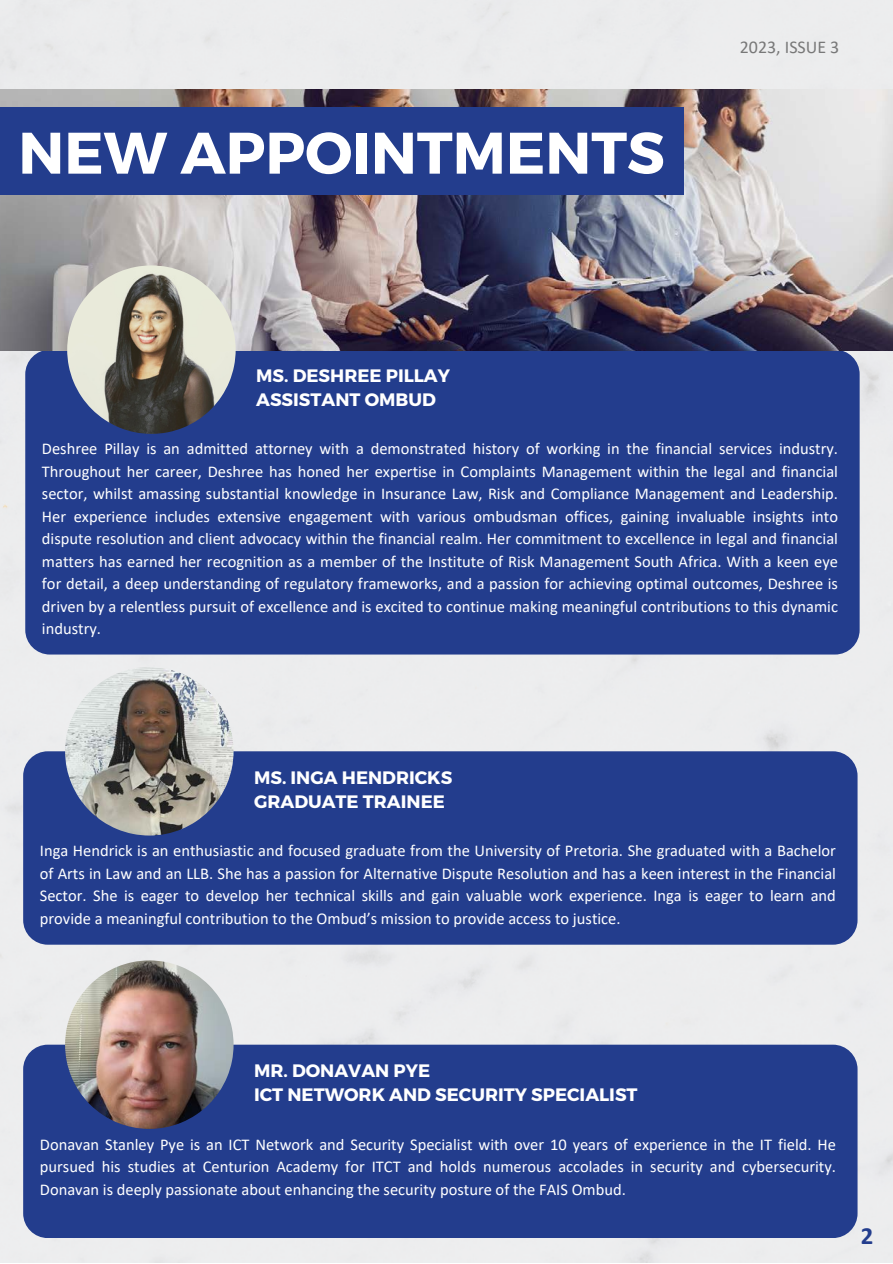
<style>
.page{position:relative;width:893px;height:1264px;background:#fff}
.page>*{position:absolute;margin:0;border:0;box-sizing:border-box;transform-origin:0 0}
.t1{font:700 58.5px "Montserrat";color:#fff}
.t2{font:700 24.75px "Calibri";color:#233d8d}
.t3{font:700 18px "Montserrat";color:#fff}
.t4{font:18px "Calibri";color:#787878}
.t5{font:16.5px/22.5px "Calibri";color:#fff;text-align:justify}
</style>
<div class="page">
<div style="left:0;top:0;width:892px;height:1262px;background:#ecedee"></div>
<div style="left:25px;top:349px;width:834px;height:305px;background:#233d8d;border-radius:25px"></div>
<div style="left:23px;top:751px;width:834px;height:193px;background:#233d8d;border-radius:25px"></div>
<div style="left:23px;top:1044px;width:834px;height:193px;background:#233d8d;border-radius:25px"></div>
<img style="left:0;top:89px;width:892px;height:261px">
<div style="left:0;top:107px;width:683px;height:88px;background:#233d8d"></div>
<img style="left:67px;top:265px;width:169px;height:169px">
<img style="left:65px;top:667px;width:168px;height:168px">
<img style="left:65px;top:960px;width:168px;height:168px">
<p class="t1" style="left:18px;top:115px;width:648px">NEW APPOINTMENTS</p>
<p class="t4" style="left:739px;top:40px;width:101px">2023, ISSUE 3</p>
<p class="t3" style="left:256px;top:364px;width:195px">MS. DESHREE PILLAY</p>
<p class="t3" style="left:256px;top:388px;width:181px">ASSISTANT OMBUD</p>
<p class="t5" style="left:42px;top:439px;width:797px">Deshree Pillay is an admitted attorney with a demonstrated history of working in the financial services industry.<br>Throughout her career, Deshree has honed her expertise in Complaints Management within the legal and financial sector, whilst amassing substantial knowledge in Insurance Law, Risk and Compliance Management and Leadership.<br>Her experience includes extensive engagement with various ombudsman offices, gaining invaluable insights into dispute resolution and client advocacy within the financial realm. Her commitment to excellence in legal and financial matters has earned her recognition as a member of the Institute of Risk Management South Africa. With a keen eye for detail, a deep understanding of regulatory frameworks, and a passion for achieving optimal outcomes, Deshree is driven by a relentless pursuit of excellence and is excited to continue making meaningful contributions to this dynamic industry.</p>
<p class="t3" style="left:254px;top:766px;width:200px">MS. INGA HENDRICKS</p>
<p class="t3" style="left:254px;top:789px;width:192px">GRADUATE TRAINEE</p>
<p class="t5" style="left:40px;top:841px;width:797px">Inga Hendrick is an enthusiastic and focused graduate from the University of Pretoria. She graduated with a Bachelor of Arts in Law and an LLB. She has a passion for Alternative Dispute Resolution and has a keen interest in the Financial Sector. She is eager to develop her technical skills and gain valuable work experience. Inga is eager to learn and provide a meaningful contribution to the Ombud’s mission to provide access to justice.</p>
<p class="t3" style="left:254px;top:1059px;width:178px">MR. DONAVAN PYE</p>
<p class="t3" style="left:254px;top:1082px;width:385px">ICT NETWORK AND SECURITY SPECIALIST</p>
<p class="t5" style="left:40px;top:1134px;width:797px">Donavan Stanley Pye is an ICT Network and Security Specialist with over 10 years of experience in the IT field. He pursued his studies at Centurion Academy for ITCT and holds numerous accolades in security and cybersecurity.<br>Donavan is deeply passionate about enhancing the security posture of the FAIS Ombud.</p>
<p class="t2" style="left:860px;top:1224px;width:14px">2</p>
</div>
